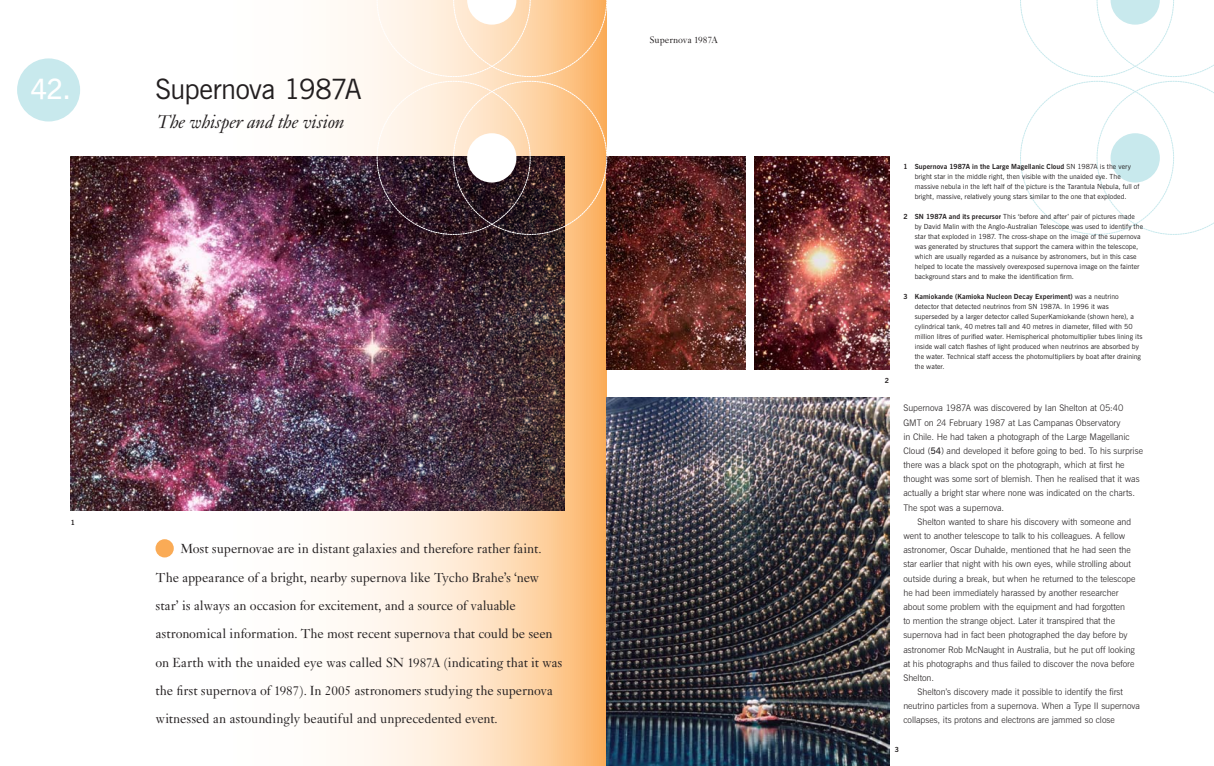
<style>
.page{position:relative;width:1214px;height:766px;background:#fff}
.page>*{position:absolute;margin:0;border:0;box-sizing:border-box;transform-origin:0 0}
.t1{font:28px "News Gothic BT";letter-spacing:-.02em;color:#231f20}
.t2{font:600 28px "News Gothic BT";color:#fff}
.t3{font:italic 20px "Janson";letter-spacing:-.015em;color:#231f20}
.t4{font:14px/28.3px "Janson";letter-spacing:-.01em;color:#231f20}
.t5{font:10px "Janson";letter-spacing:-.01em;color:#231f20}
.t6{font:300 9px/14.2px "News Gothic BT";color:#231f20}
.t7{font:7px/10px "News Gothic BT";letter-spacing:.005em;color:#231f20}
.t8{font:700 7px "News Gothic BT";color:#231f20}
.s1{font-weight:700}
.s2{font-weight:600}
</style>
<div class="page">
<svg style="left:71px;top:0;width:536px;height:765px"></svg>
<div style="left:155px;top:539px;width:19px;height:18px;background:#faab56;border-radius:50%"></div>
<img style="left:71px;top:156px;width:493px;height:354px">
<div style="left:17px;top:58px;width:63px;height:63px;background:#c8e9ed;border-radius:50%"></div>
<svg style="left:1020px;top:0;width:193px;height:235px"></svg>
<img style="left:607px;top:156px;width:282px;height:213px">
<div style="left:746px;top:142px;width:7px;height:241px;background:#fff"></div>
<svg style="left:376px;top:0;width:231px;height:235px;background:#c8a990"></svg>
<div style="left:467px;top:133px;width:49px;height:49px;background:#fff;border-radius:50%"></div>
<img style="left:607px;top:397px;width:282px;height:368px">
<h1 class="t2" style="left:30px;top:72px;width:42px">42.</h1>
<h1 class="t1" style="left:155px;top:72px;width:207px">Supernova 1987A</h1>
<h2 class="t3" style="left:155px;top:110px;width:189px">The whisper and the vision</h2>
<h3 class="t5" style="left:649px;top:33px;width:70px">Supernova 1987A</h3>
<p class="t8" style="left:71px;top:518px;width:6px">1</p>
<p class="t4" style="left:155px;top:534px;width:408px;text-indent:25px">Most supernovae are in distant galaxies and therefore rather faint.<br>The appearance of a bright, nearby supernova like Tycho Brahe’s ‘new star’ is always an occasion for excitement, and a source of valuable astronomical information. The most recent supernova that could be seen on Earth with the unaided eye was called SN 1987A (indicating that it was the first supernova of 1987). In 2005 astronomers studying the supernova witnessed an astoundingly beautiful and unprecedented event.</p>
<p class="t8" style="left:884px;top:376px;width:6px">2</p>
<p class="t7" style="left:914px;top:161px;width:226px;text-indent:-11px"><span class="s1">1 Supernova 1987A in the Large Magellanic Cloud</span> SN 1987A is the very bright star in the middle right, then visible with the unaided eye. The massive nebula in the left half of the picture is the Tarantula Nebula, full of bright, massive, relatively young stars similar to the one that exploded.</p>
<p class="t7" style="left:914px;top:211px;width:230px;text-indent:-11px"><span class="s1">2 SN 1987A and its precursor</span> This ‘before and after’ pair of pictures made by David Malin with the Anglo-Australian Telescope was used to identify the star that exploded in 1987. The cross-shape on the image of the supernova was generated by structures that support the camera within the telescope, which are usually regarded as a nuisance by astronomers, but in this case helped to locate the massively overexposed supernova image on the fainter background stars and to make the identification firm.</p>
<p class="t7" style="left:914px;top:291px;width:229px;text-indent:-11px"><span class="s1">3 Kamiokande (Kamioka Nucleon Decay Experiment)</span> was a neutrino detector that detected neutrinos from SN 1987A. In 1996 it was superseded by a larger detector called SuperKamiokande (shown here), a cylindrical tank, 40 metres tall and 40 metres in diameter, filled with 50 million litres of purified water. Hemispherical photomultiplier tubes lining its inside wall catch flashes of light produced when neutrinos are absorbed by the water. Technical staff access the photomultipliers by boat after draining the water.</p>
<p class="t6" style="left:903px;top:401px;width:241px">Supernova 1987A was discovered by Ian Shelton at 05:40<br>GMT on 24 February 1987 at Las Campanas Observatory<br>in Chile. He had taken a photograph of the Large Magellanic Cloud (<span class="s2">54</span>) and developed it before going to bed. To his surprise there was a black spot on the photograph, which at first he thought was some sort of blemish. Then he realised that it was actually a bright star where none was indicated on the charts.<br>The spot was a supernova.</p>
<p class="t6" style="left:903px;top:514px;width:233px;text-indent:14px">Shelton wanted to share his discovery with someone and went to another telescope to talk to his colleagues. A fellow astronomer, Oscar Duhalde, mentioned that he had seen the star earlier that night with his own eyes, while strolling about outside during a break, but when he returned to the telescope he had been immediately harassed by another researcher about some problem with the equipment and had forgotten<br>to mention the strange object. Later it transpired that the supernova had in fact been photographed the day before by astronomer Rob McNaught in Australia, but he put off looking at his photographs and thus failed to discover the nova before Shelton.</p>
<p class="t6" style="left:903px;top:684px;width:238px;text-indent:14px">Shelton’s discovery made it possible to identify the first neutrino particles from a supernova. When a Type II supernova collapses, its protons and electrons are jammed so close</p>
<p class="t8" style="left:894px;top:744px;width:6px">3</p>
</div>
